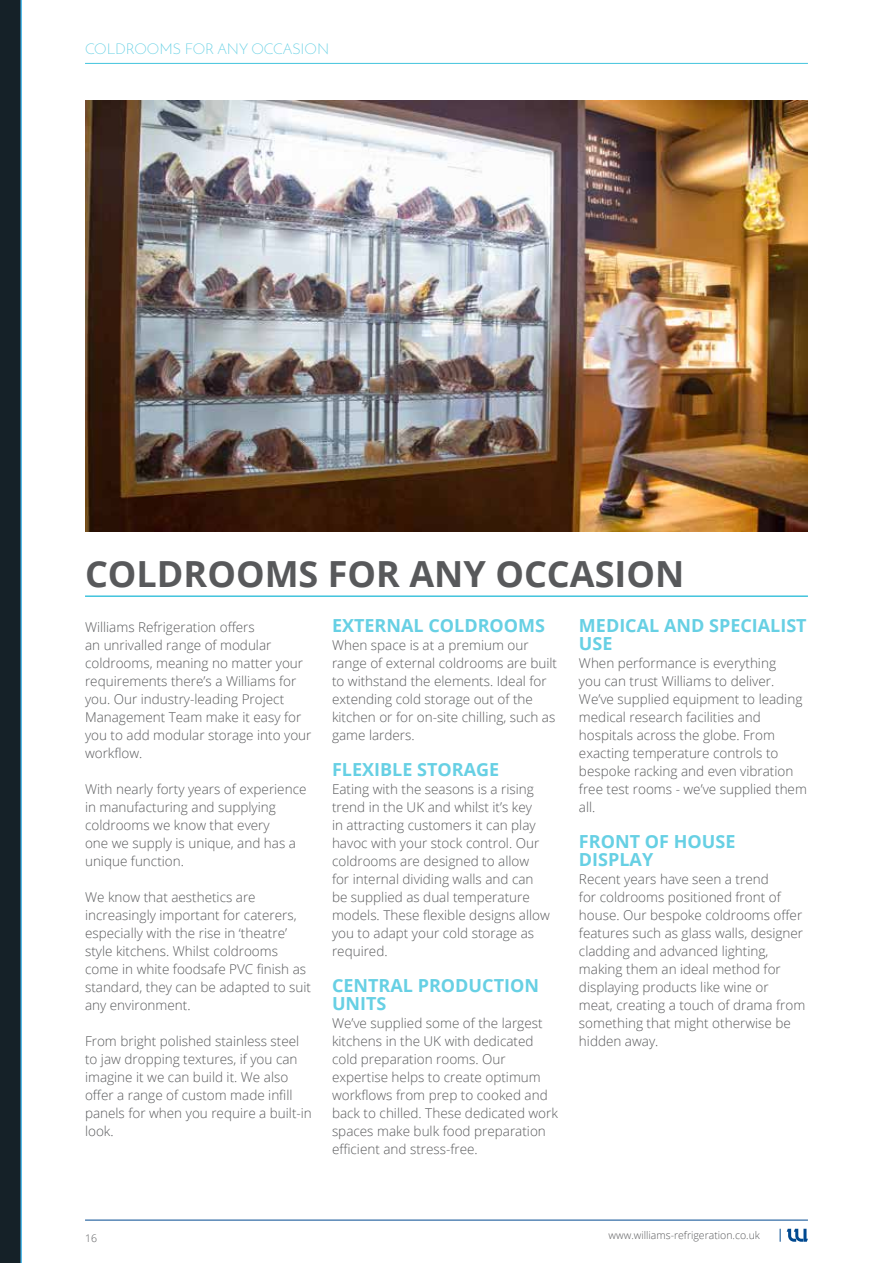
<style>
.page{position:relative;width:893px;height:1263px;background:#fff}
.page>*{position:absolute;margin:0;border:0;box-sizing:border-box;transform-origin:0 0}
.t1{font:700 36px "Open Sans";color:#58595b}
.t2{font:700 18px/18px "Open Sans";color:#67d0e4}
.t3{font:300 15px "Josefin Sans";color:#67d0e4}
.t4{font:300 13.5px/18px "Open Sans";color:#58595b}
.t5{font:300 10.5px "Open Sans";color:#58595b}
</style>
<div class="page">
<div style="left:0;top:0;width:21px;height:1263px;background:#152128"></div>
<hr style="left:85px;top:1220px;width:723px;height:1px;background:#004990">
<svg style="left:787px;top:1229px;width:21px;height:13px"></svg>
<svg style="left:780px;top:1229px;width:1px;height:13px"></svg>
<hr style="left:21px;top:0;width:1px;height:1263px;background:#54bceb">
<hr style="left:85px;top:595px;width:723px;height:2px;background:#42c4dd">
<img style="left:85px;top:100px;width:723px;height:431px">
<hr style="left:85px;top:63px;width:723px;height:1px;background:#42c4dd">
<p class="t3" style="left:85px;top:40px;width:246px">COLDROOMS FOR ANY OCCASION</p>
<h1 class="t1" style="left:85px;top:548px;width:601px">COLDROOMS FOR ANY OCCASION</h1>
<p class="t4" style="left:85px;top:617px;width:228px">Williams Refrigeration offers<br>an unrivalled range of modular coldrooms, meaning no matter your requirements there’s a Williams for you. Our industry-leading Project<br>Management Team make it easy for you to add modular storage into your workflow.</p>
<p class="t4" style="left:85px;top:779px;width:223px">With nearly forty years of experience in manufacturing and supplying coldrooms we know that every<br>one we supply is unique, and has a unique function.</p>
<p class="t4" style="left:85px;top:887px;width:228px">We know that aesthetics are increasingly important for caterers, especially with the rise in ‘theatre’ style kitchens. Whilst coldrooms come in white foodsafe PVC finish as standard, they can be adapted to suit any environment.</p>
<p class="t4" style="left:85px;top:1031px;width:228px">From bright polished stainless steel to jaw dropping textures, if you can imagine it we can build it. We also offer a range of custom made infill panels for when you require a built-in look.</p>
<h2 class="t2" style="left:332px;top:615px;width:215px">EXTERNAL COLDROOMS</h2>
<p class="t4" style="left:332px;top:635px;width:226px">When space is at a premium our range of external coldrooms are built to withstand the elements. Ideal for extending cold storage out of the kitchen or for on-site chilling, such as game larders.</p>
<h2 class="t2" style="left:332px;top:759px;width:169px">FLEXIBLE STORAGE</h2>
<p class="t4" style="left:332px;top:779px;width:219px">Eating with the seasons is a rising trend in the UK and whilst it’s key<br>in attracting customers it can play havoc with your stock control. Our coldrooms are designed to allow<br>for internal dividing walls and can be supplied as dual temperature models. These flexible designs allow you to adapt your cold storage as required.</p>
<h2 class="t2" style="left:332px;top:975px;width:208px">CENTRAL PRODUCTION<br>UNITS</h2>
<p class="t4" style="left:332px;top:1013px;width:227px">We’ve supplied some of the largest kitchens in the UK with dedicated cold preparation rooms. Our expertise helps to create optimum workflows from prep to cooked and back to chilled. These dedicated work spaces make bulk food preparation efficient and stress-free.</p>
<h2 class="t2" style="left:579px;top:615px;width:229px">MEDICAL AND SPECIALIST<br>USE</h2>
<p class="t4" style="left:579px;top:653px;width:229px">When performance is everything<br>you can trust Williams to deliver.<br>We’ve supplied equipment to leading medical research facilities and hospitals across the globe. From exacting temperature controls to bespoke racking and even vibration free test rooms - we’ve supplied them all.</p>
<h2 class="t2" style="left:579px;top:831px;width:158px">FRONT OF HOUSE<br>DISPLAY</h2>
<p class="t4" style="left:579px;top:869px;width:228px">Recent years have seen a trend<br>for coldrooms positioned front of house. Our bespoke coldrooms offer features such as glass walls, designer cladding and advanced lighting, making them an ideal method for displaying products like wine or meat, creating a touch of drama from something that might otherwise be hidden away.</p>
<p class="t5" style="left:85px;top:1231px;width:13px">16</p>
<p class="t5" style="left:609px;top:1228px;width:153px">www.williams-refrigeration.co.uk</p>
</div>
